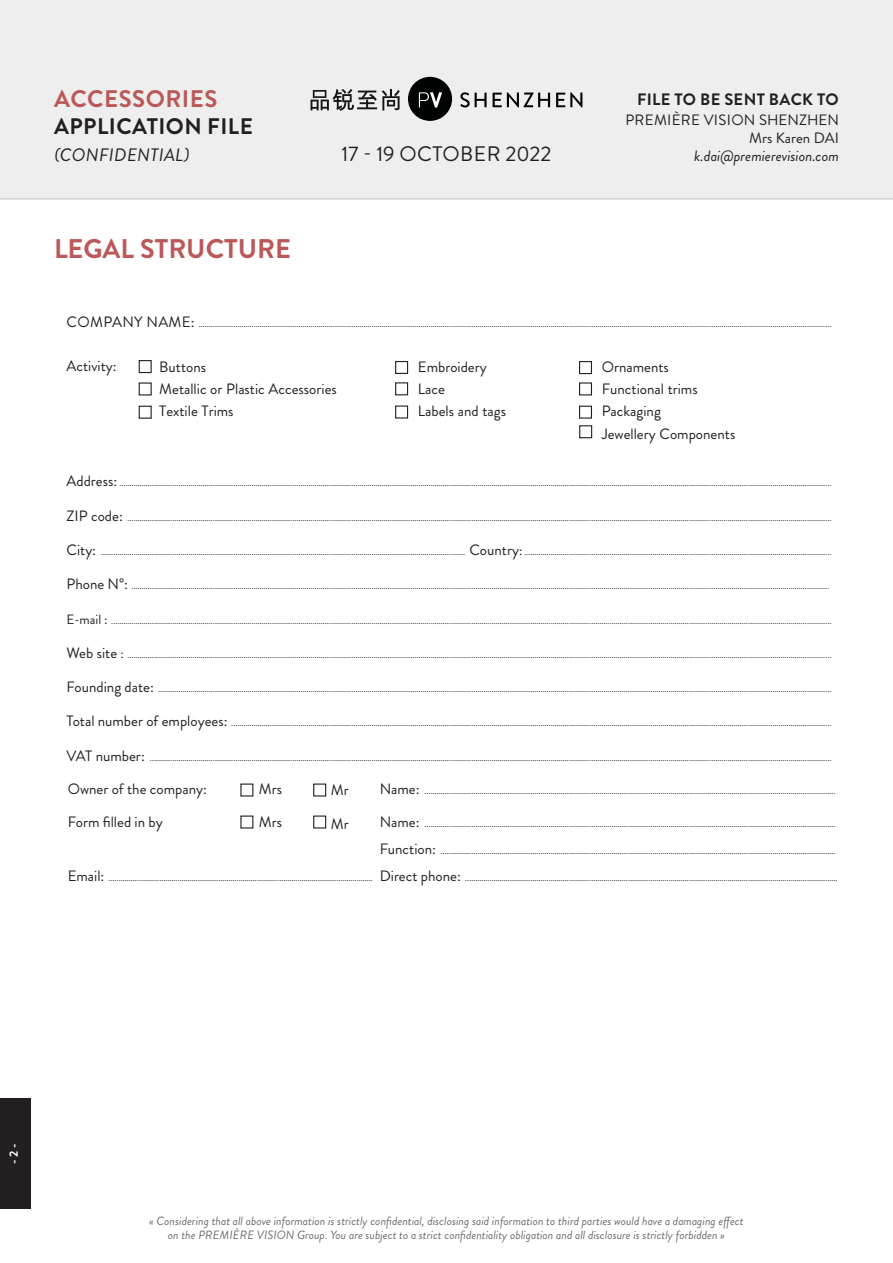
<style>
.page{position:relative;width:893px;height:1263px;background:#fff}
.page>*{position:absolute;margin:0;border:0;box-sizing:border-box;transform-origin:0 0}
.t1{font:700 27px "Brandon Grotesque";color:#bc585a}
.t2{font:700 24px "Brandon Grotesque";letter-spacing:.02em;color:#bc585a}
.t3{font:700 22.5px "Brandon Grotesque";letter-spacing:.02em;color:#231f20}
.t4{font:21px "Brandon Grotesque";letter-spacing:.01em;color:#231f20}
.t5{font:italic 18px "Brandon Grotesque";letter-spacing:.02em;color:#231f20}
.t6{font:700 16.5px "Brandon Grotesque";letter-spacing:.02em;color:#231f20}
.Normal_e{font:15px/18px "Brandon Grotesque";color:#231f20;text-align:right}
.t7{font:italic 15px "Brandon Grotesque";color:#231f20}
.t8{font:italic 12px/14.4px "Brandon Grotesque";color:#6c6d70;text-align:center}
.t9{font:700 12px "Brandon Grotesque";color:#fff}
.t10{font:9px "Brandon Grotesque";color:#231f20}
.s1{font-size:15px}
.s2{font-size:13.5px}
</style>
<div class="page">
<div style="left:0;top:0;width:893px;height:198px;background:#eeeeef"></div>
<div style="left:0;top:1098px;width:31px;height:111px;background:#231f20"></div>
<hr style="left:0;top:198px;width:893px;height:2px;background:#231f20">
<svg style="left:460px;top:92px;width:122px;height:15px"></svg>
<div style="left:408px;top:77px;width:44px;height:44px;background:#010202;border-radius:50%"></div>
<svg style="left:419px;top:92px;width:23px;height:15px"></svg>
<svg style="left:311px;top:89px;width:89px;height:22px"></svg>
<div style="left:395px;top:361px;width:13px;height:13px;border:1px solid #231f20"></div>
<div style="left:395px;top:382px;width:13px;height:13px;border:1px solid #231f20"></div>
<div style="left:395px;top:405px;width:13px;height:13px;border:1px solid #231f20"></div>
<div style="left:139px;top:360px;width:13px;height:13px;border:1px solid #231f20"></div>
<div style="left:139px;top:382px;width:13px;height:13px;border:1px solid #231f20"></div>
<div style="left:139px;top:406px;width:13px;height:13px;border:1px solid #231f20"></div>
<div style="left:579px;top:361px;width:13px;height:13px;border:1px solid #231f20"></div>
<div style="left:579px;top:382px;width:13px;height:13px;border:1px solid #231f20"></div>
<div style="left:579px;top:406px;width:13px;height:13px;border:1px solid #231f20"></div>
<div style="left:579px;top:425px;width:13px;height:13px;border:1px solid #231f20"></div>
<div style="left:313px;top:783px;width:13px;height:13px;border:1px solid #231f20"></div>
<div style="left:313px;top:815px;width:13px;height:13px;border:1px solid #231f20"></div>
<h2 class="t2" style="left:54px;top:81px;width:165px">ACCESSORIES</h2>
<h3 class="t3" style="left:54px;top:110px;width:200px">APPLICATION FILE</h3>
<h3 class="t5" style="left:54px;top:142px;width:137px">(CONFIDENTIAL)</h3>
<p class="t1" style="left:54px;top:230px;width:238px">LEGAL STRUCTURE</p>
<h3 class="t4" style="left:342px;top:139px;width:211px">17 - 19 OCTOBER 2022</h3>
<h3 class="t6" style="left:637px;top:88px;width:203px">FILE TO BE SENT BACK TO</h3>
<h3 class="Normal_e" style="left:625px;top:111px;width:215px">PREMIÈRE VISION SHENZHEN<br>Mrs Karen DAI</h3>
<h3 class="t7" style="left:694px;top:145px;width:146px">k.dai@premierevision.com</h3>
<p class="t10" style="left:67px;top:318px;width:766px"><span class="s1">COMPANY NAME:</span> .......................................................................................................................................................................................................................................................................................................................</p>
<p class="Normal_e" style="left:67px;top:357px;width:52px">Activity:</p>
<p class="Normal_e" style="left:602px;top:358px;width:69px">Ornaments</p>
<p class="Normal_e" style="left:602px;top:380px;width:98px">Functional trims</p>
<p class="Normal_e" style="left:602px;top:402px;width:61px">Packaging</p>
<p class="Normal_e" style="left:602px;top:425px;width:135px">Jewellery Components</p>
<p class="Normal_e" style="left:418px;top:358px;width:71px">Embroidery</p>
<p class="Normal_e" style="left:418px;top:380px;width:29px">Lace</p>
<p class="Normal_e" style="left:418px;top:402px;width:90px">Labels and tags</p>
<p class="Normal_e" style="left:159px;top:358px;width:48px">Buttons</p>
<p class="Normal_e" style="left:159px;top:380px;width:179px">Metallic or Plastic Accessories</p>
<p class="Normal_e" style="left:159px;top:402px;width:76px">Textile Trims</p>
<p class="t10" style="left:67px;top:477px;width:766px"><span class="s1">Address:</span> ..............................................................................................................................................................................................................................................................................................................................................................</p>
<p class="t10" style="left:67px;top:511px;width:766px"><span class="s1">ZIP code:</span> ..........................................................................................................................................................................................................................................................................................................................................................</p>
<p class="t10" style="left:67px;top:546px;width:766px"><span class="s1">City:</span> ................................................................................................................................................................................... <span class="s1">Country</span><span class="s2">:</span> .......................................................................................................................................................</p>
<p class="t10" style="left:67px;top:580px;width:764px"><span class="s1">Phone N°:</span> .......................................................................................................................................................................................................................................................................................................................................................</p>
<p class="t10" style="left:67px;top:614px;width:766px"><span class="s2">E-mail :</span> ..................................................................................................................................................................................................................................................................................................................................................................</p>
<p class="t10" style="left:67px;top:648px;width:766px"><span class="s1">Web site</span> <span class="s2">:</span> ..........................................................................................................................................................................................................................................................................................................................................................</p>
<p class="t10" style="left:67px;top:683px;width:766px"><span class="s1">Founding date:</span> ...........................................................................................................................................................................................................................................................................................................................................</p>
<p class="t10" style="left:67px;top:717px;width:766px"><span class="s1">Total number of employees:</span> .......................................................................................................................................................................................................................................................................................................</p>
<p class="t10" style="left:67px;top:751px;width:766px"><span class="s1">VAT number:</span> ...............................................................................................................................................................................................................................................................................................................................................</p>
<p class="Normal_e" style="left:68px;top:780px;width:141px">Owner of the company:</p>
<p class="Normal_e" style="left:259px;top:780px;width:25px">Mrs</p>
<h3 class="Normal_e" style="left:331px;top:781px;width:19px">Mr</h3>
<p class="t10" style="left:380px;top:785px;width:457px"><span class="s1">Name:</span> ..........................................................................................................................................................................................................</p>
<p class="Normal_e" style="left:259px;top:813px;width:25px">Mrs</p>
<h3 class="Normal_e" style="left:331px;top:815px;width:19px">Mr</h3>
<p class="t10" style="left:380px;top:818px;width:457px"><span class="s1">Name:</span> ..........................................................................................................................................................................................................</p>
<p class="t10" style="left:380px;top:845px;width:457px"><span class="s1">Function:</span> ..................................................................................................................................................................................................</p>
<p class="Normal_e" style="left:68px;top:813px;width:96px">Form filled in by</p>
<p class="t10" style="left:68px;top:871px;width:307px"><span class="s1">Email:</span> ..................................................................................................................................</p>
<p class="t10" style="left:380px;top:871px;width:459px"><span class="s1">Direct phone:</span> .......................................................................................................................................................................................</p>
<h3 class="t9" style="left:5px;top:1164px;width:22px;rotate:-90deg">- 2 -</h3>
<p class="t8" style="left:149px;top:1214px;width:596px">« Considering that all above information is strictly confidential, disclosing said information to third parties would have a damaging effect on the PREMIÈRE VISION Group. You are subject to a strict confidentiality obligation and all disclosure is strictly forbidden »</p>
</div>
